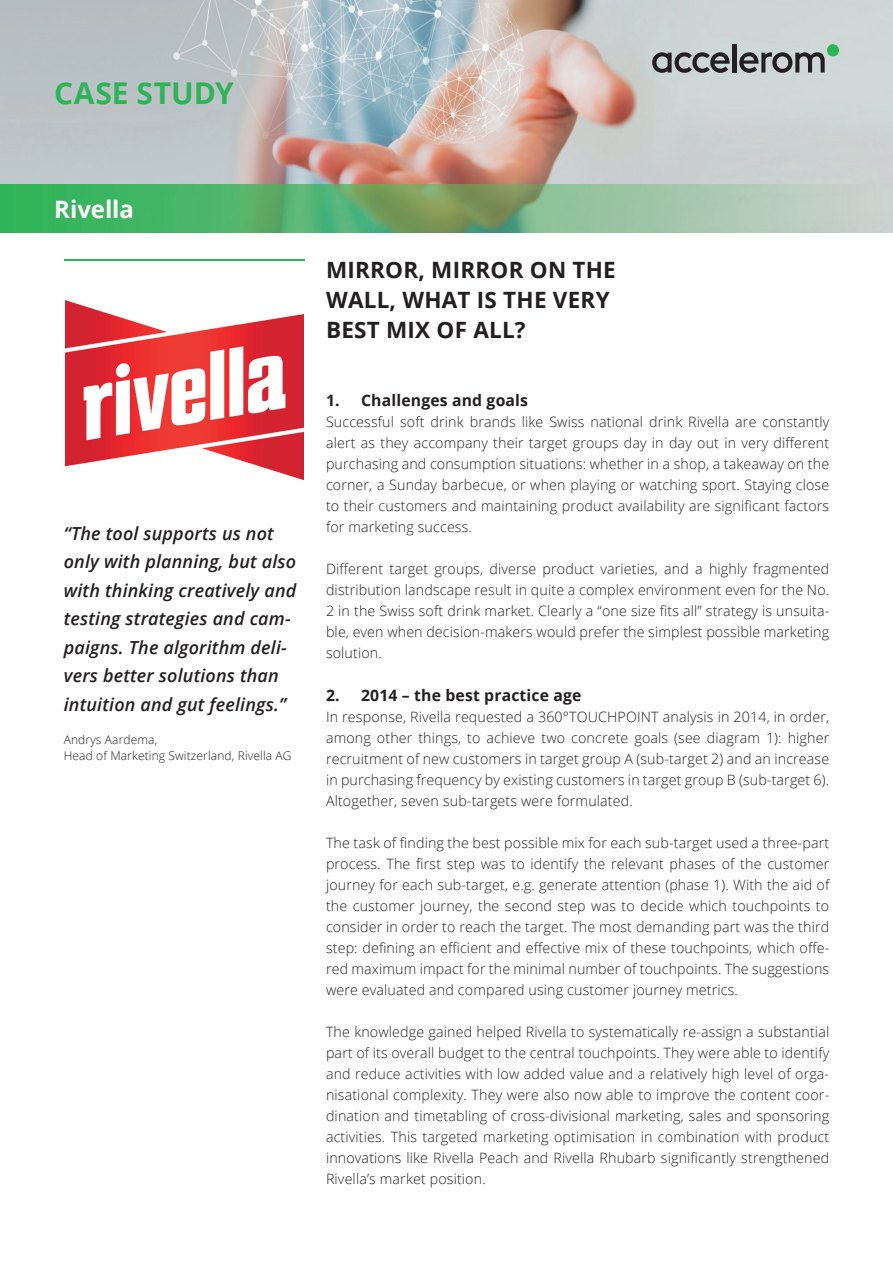
<style>
.page{position:relative;width:893px;height:1263px;background:#fff}
.page>*{position:absolute;margin:0;border:0;box-sizing:border-box;transform-origin:0 0}
.t1{font:700 30px "Open Sans";letter-spacing:.005em;color:#2eb458}
.t2{font:700 24px "Open Sans";letter-spacing:-.005em;color:#fff}
.t3{font:700 22.5px/30px "Open Sans";letter-spacing:.01em;color:#231f20}
.t4{font:italic 600 18px/28.5px "Open Sans";letter-spacing:.01em;color:#231f20}
.t5{font:700 15.75px "Open Sans";letter-spacing:.01em;color:#231f20}
.t6{font:300 14.25px/21px "Open Sans";letter-spacing:.01em;color:#231f20;text-align:justify}
.t7{font:300 12px/16.5px "Open Sans";letter-spacing:.01em;color:#231f20}
</style>
<div class="page">
<img style="left:0;top:0;width:893px;height:184px">
<img style="left:0;top:184px;width:893px;height:48px">
<svg style="left:651px;top:52px;width:79px;height:22px;background:#818384"></svg>
<hr style="left:732px;top:44px;width:4px;height:29px;background:#231f20">
<svg style="left:739px;top:51px;width:86px;height:22px;background:#828485"></svg>
<div style="left:827px;top:44px;width:12px;height:12px;background:#2eb458;border-radius:50%"></div>
<hr style="left:64px;top:259px;width:241px;height:2px;background:#2eb458">
<img style="left:65px;top:301px;width:238px;height:178px">
<h1 class="t1" style="left:54px;top:72px;width:181px">CASE STUDY</h1>
<h2 class="t2" style="left:54px;top:192px;width:81px">Rivella</h2>
<p class="t4" style="left:64px;top:518px;width:234px">“The tool supports us not only with planning, but also with thinking creatively and testing strategies and cam&shy;paigns. The algorithm deli&shy;vers better solutions than intuition and gut feelings.”</p>
<p class="t7" style="left:64px;top:731px;width:229px">Andrys Aardema,<br>Head of Marketing Switzerland, Rivella AG</p>
<h3 class="t3" style="left:326px;top:254px;width:291px">MIRROR, MIRROR ON THE<br>WALL, WHAT IS THE VERY<br>BEST MIX OF ALL?</h3>
<p class="t5" style="left:326px;top:389px;width:204px">1. Challenges and goals</p>
<p class="t6" style="left:326px;top:411px;width:505px">Successful soft drink brands like Swiss national drink Rivella are constantly alert as they accompany their target groups day in day out in very different purchasing and consumption situations: whether in a shop, a takeaway on the corner, a Sunday barbecue, or when playing or watching sport. Staying close to their customers and maintaining product availability are significant factors for marketing success.</p>
<p class="t6" style="left:326px;top:558px;width:505px">Different target groups, diverse product varieties, and a highly fragmented distribution landscape result in quite a complex environment even for the No.<br>2 in the Swiss soft drink market. Clearly a “one size fits all” strategy is unsuita&shy;ble, even when decision-makers would prefer the simplest possible marketing solution.</p>
<p class="t5" style="left:326px;top:684px;width:257px">2. 2014 – the best practice age</p>
<p class="t6" style="left:326px;top:706px;width:505px">In response, Rivella requested a 360°TOUCHPOINT analysis in 2014, in order, among other things, to achieve two concrete goals (see diagram 1): higher recruitment of new customers in target group A (sub-target 2) and an increase in purchasing frequency by existing customers in target group B (sub-target 6).<br>Altogether, seven sub-targets were formulated.</p>
<p class="t6" style="left:326px;top:832px;width:505px">The task of finding the best possible mix for each sub-target used a three-part process. The first step was to identify the relevant phases of the customer journey for each sub-target, e.g. generate attention (phase 1). With the aid of the customer journey, the second step was to decide which touchpoints to consider in order to reach the target. The most demanding part was the third step: defining an efficient and effective mix of these touchpoints, which offe&shy;red maximum impact for the minimal number of touchpoints. The suggestions were evaluated and compared using customer journey metrics.</p>
<p class="t6" style="left:326px;top:1021px;width:505px">The knowledge gained helped Rivella to systematically re-assign a substantial part of its overall budget to the central touchpoints. They were able to identify and reduce activities with low added value and a relatively high level of orga&shy;nisational complexity. They were also now able to improve the content coor&shy;dination and timetabling of cross-divisional marketing, sales and sponsoring activities. This targeted marketing optimisation in combination with product innovations like Rivella Peach and Rivella Rhubarb significantly strengthened Rivella’s market position.</p>
</div>
